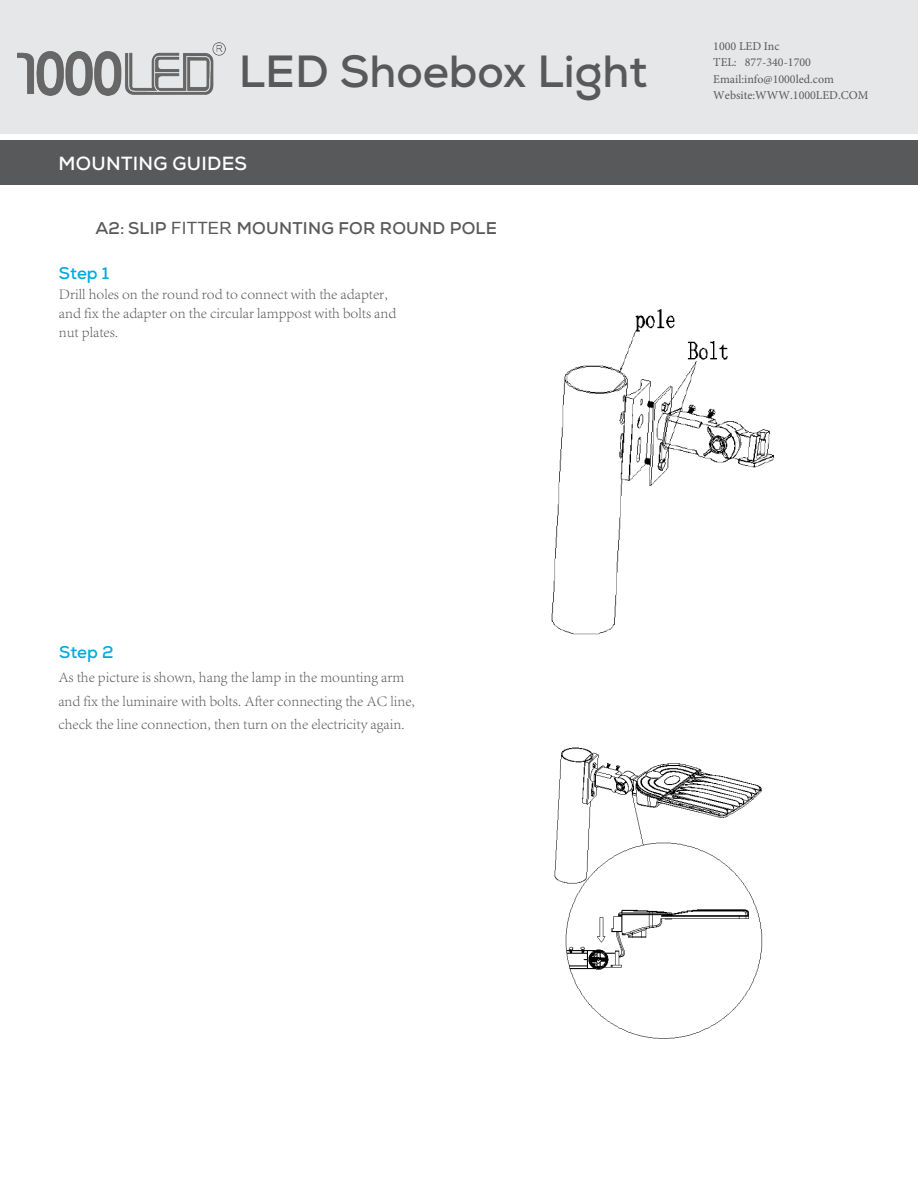
<style>
.page{position:relative;width:918px;height:1188px;background:#fff}
.page>*{position:absolute;margin:0;border:0;box-sizing:border-box;transform-origin:0 0}
.t1{font:700 45px "Nexa";color:#58595b}
.t2{font:700 19.05px "Nexa";letter-spacing:.015em;color:#fff}
.t3{font:700 16.95px "Nexa";letter-spacing:.015em;color:#58595b}
.t4{font:700 16.95px "Nexa";color:#00aade}
.t5{font:300 15px/23.4px "Adobe Song Std";color:#58595b}
.t6{font:12px/16.5px "Minion Pro";color:#58595b}
.s1{font-family:"Arial";font-weight:400}
</style>
<div class="page">
<div style="left:0;top:141px;width:918px;height:44px;background:#58595b"></div>
<div style="left:0;top:0;width:918px;height:134px;background:#e6e7e8"></div>
<img style="left:554px;top:747px;width:209px;height:292px">
<img style="left:551px;top:309px;width:223px;height:326px">
<img style="left:18px;top:42px;width:207px;height:53px">
<h1 class="t1" style="left:239px;top:43px;width:410px">LED Shoebox Light</h1>
<p class="t2" style="left:59px;top:151px;width:190px">MOUNTING GUIDES</p>
<p class="t3" style="left:95px;top:217px;width:403px">A2: SLIP <span class="s1">FITTER</span> MOUNTING FOR ROUND POLE</p>
<p class="t4" style="left:59px;top:262px;width:52px">Step 1</p>
<p class="t5" style="left:59px;top:284px;width:339px;line-height:19.2px">Drill holes on the round rod to connect with the adapter, and fix the adapter on the circular lamppost with bolts and nut plates.</p>
<p class="t6" style="left:713px;top:38px;width:157px">1000 LED Inc<br>TEL: 877-340-1700<br>Email:info@1000led.com<br>Website:WWW.1000LED.COM</p>
<p class="t4" style="left:59px;top:642px;width:56px">Step 2</p>
<p class="t5" style="left:58px;top:666px;width:358px">As the picture is shown, hang the lamp in the mounting arm and fix the luminaire with bolts. After connecting the AC line, check the line connection, then turn on the electricity again.</p>
</div>
